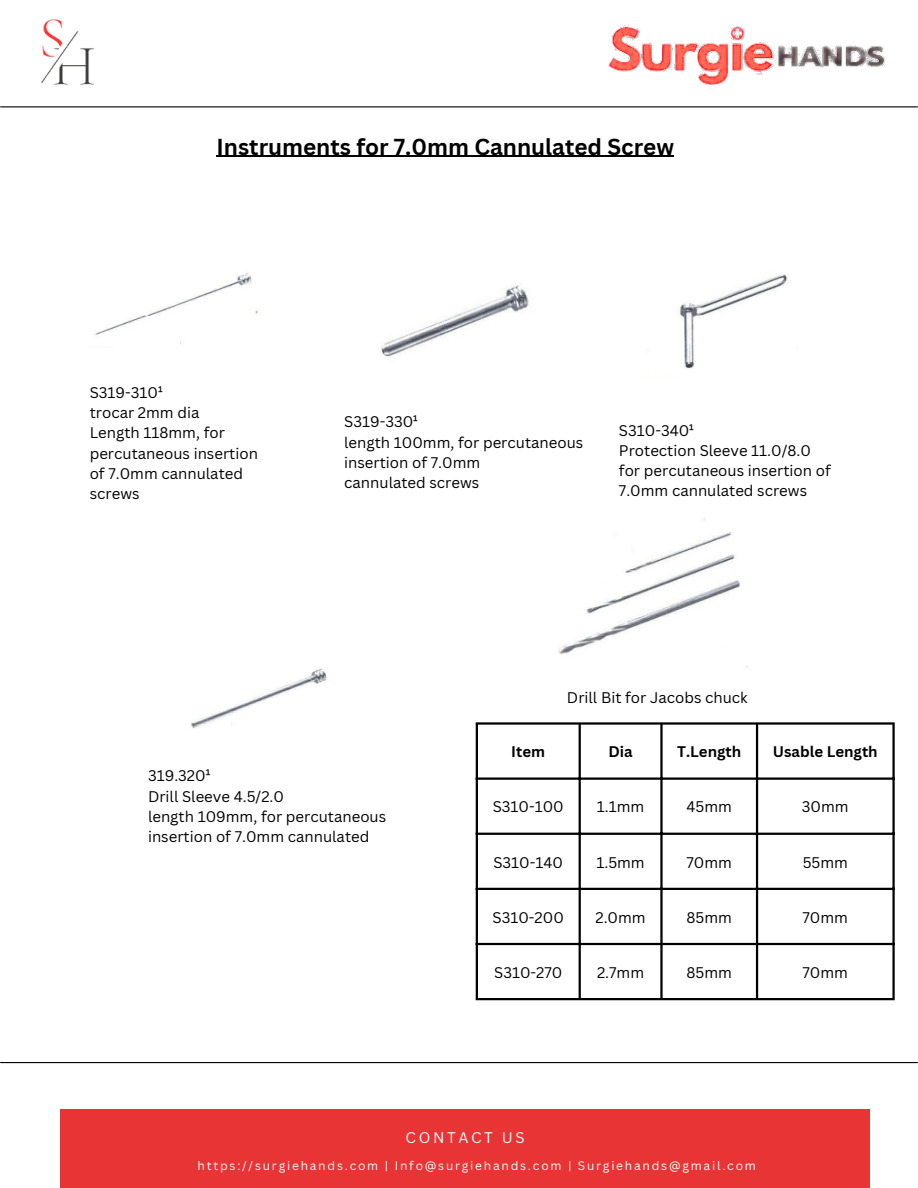
<style>
.page{position:relative;width:918px;height:1188px;background:#fff}
.page>*{position:absolute;margin:0;border:0;box-sizing:border-box;transform-origin:0 0}
.t1{font:700 22.5px "Canva Sans";color:#000}
.t2{font:15px/20.2px "Canva Sans";color:#000}
.t3{font:700 15px "Canva Sans";color:#000}
.t4{font:15px "Canva Sans";letter-spacing:.175em;color:#fff}
.t5{font:12px "Canva Sans";letter-spacing:.145em;color:#fff}
</style>
<div class="page">
<img style="left:0;top:19px;width:144px;height:89px">
<hr style="left:1px;top:1062px;width:916px;height:1px;background:#000">
<hr style="left:1px;top:106px;width:916px;height:1px;background:#000">
<img style="left:477px;top:25px;width:441px;height:131px">
<div style="left:60px;top:1110px;width:810px;height:78px;background:#e83434"></div>
<img style="left:190px;top:668px;width:137px;height:60px">
<img style="left:95px;top:273px;width:163px;height:71px">
<img style="left:381px;top:285px;width:148px;height:72px">
<img style="left:680px;top:274px;width:107px;height:94px">
<img style="left:558px;top:519px;width:190px;height:148px">
<hr style="left:476px;top:725px;width:2px;height:273px;background:#000">
<hr style="left:579px;top:725px;width:2px;height:273px;background:#000">
<hr style="left:660px;top:725px;width:3px;height:273px;background:#000">
<hr style="left:756px;top:725px;width:2px;height:273px;background:#000">
<hr style="left:892px;top:725px;width:3px;height:273px;background:#000">
<hr style="left:476px;top:722px;width:419px;height:3px;background:#000">
<hr style="left:476px;top:778px;width:419px;height:2px;background:#000">
<hr style="left:476px;top:833px;width:419px;height:2px;background:#000">
<hr style="left:476px;top:888px;width:419px;height:2px;background:#000">
<hr style="left:476px;top:943px;width:419px;height:2px;background:#000">
<hr style="left:476px;top:998px;width:419px;height:2px;background:#000">
<hr style="left:217px;top:156px;width:457px;height:1px;background:#000">
<p class="t1" style="left:217px;top:131px;width:459px">Instruments for 7.0mm Cannulated Screw</p>
<p class="t2" style="left:90px;top:382px;width:75px">S319-310¹</p>
<p class="t2" style="left:90px;top:402px;width:111px">trocar 2mm dia</p>
<p class="t2" style="left:90px;top:423px;width:170px">Length 118mm, for percutaneous insertion of 7.0mm cannulated screws</p>
<p class="t2" style="left:344px;top:412px;width:75px">S319-330¹</p>
<p class="t2" style="left:344px;top:432px;width:241px">length 100mm, for percutaneous insertion of 7.0mm</p>
<p class="t2" style="left:344px;top:472px;width:137px">cannulated screws</p>
<p class="t2" style="left:619px;top:420px;width:77px">S310-340¹</p>
<p class="t2" style="left:619px;top:440px;width:194px">Protection Sleeve 11.0/8.0</p>
<p class="t2" style="left:619px;top:460px;width:213px">for percutaneous insertion of<br>7.0mm cannulated screws</p>
<p class="t2" style="left:567px;top:687px;width:182px">Drill Bit for Jacobs chuck</p>
<p class="t3" style="left:511px;top:741px;width:35px">Item</p>
<p class="t3" style="left:608px;top:741px;width:26px">Dia</p>
<p class="t3" style="left:677px;top:741px;width:66px">T.Length</p>
<p class="t3" style="left:773px;top:741px;width:106px">Usable Length</p>
<p class="t2" style="left:148px;top:765px;width:64px">319.320¹</p>
<p class="t2" style="left:148px;top:786px;width:138px">Drill Sleeve 4.5/2.0</p>
<p class="t2" style="left:148px;top:806px;width:240px">length 109mm, for percutaneous insertion of 7.0mm cannulated</p>
<p class="t2" style="left:493px;top:796px;width:73px">S310-100</p>
<p class="t2" style="left:597px;top:796px;width:49px">1.1mm</p>
<p class="t2" style="left:687px;top:796px;width:47px">45mm</p>
<p class="t2" style="left:802px;top:796px;width:48px">30mm</p>
<p class="t2" style="left:493px;top:852px;width:71px">S310-140</p>
<p class="t2" style="left:596px;top:852px;width:50px">1.5mm</p>
<p class="t2" style="left:687px;top:852px;width:47px">70mm</p>
<p class="t2" style="left:803px;top:852px;width:47px">55mm</p>
<p class="t2" style="left:493px;top:907px;width:73px">S310-200</p>
<p class="t2" style="left:595px;top:907px;width:52px">2.0mm</p>
<p class="t2" style="left:687px;top:907px;width:47px">85mm</p>
<p class="t2" style="left:803px;top:907px;width:47px">70mm</p>
<p class="t2" style="left:494px;top:962px;width:70px">S310-270</p>
<p class="t2" style="left:597px;top:962px;width:49px">2.7mm</p>
<p class="t2" style="left:687px;top:962px;width:47px">85mm</p>
<p class="t2" style="left:803px;top:962px;width:47px">70mm</p>
<p class="t4" style="left:406px;top:1127px;width:121px">CONTACT US</p>
<p class="t5" style="left:198px;top:1157px;width:560px">https://surgiehands.com | Info@surgiehands.com | Surgiehands@gmail.com</p>
</div>
